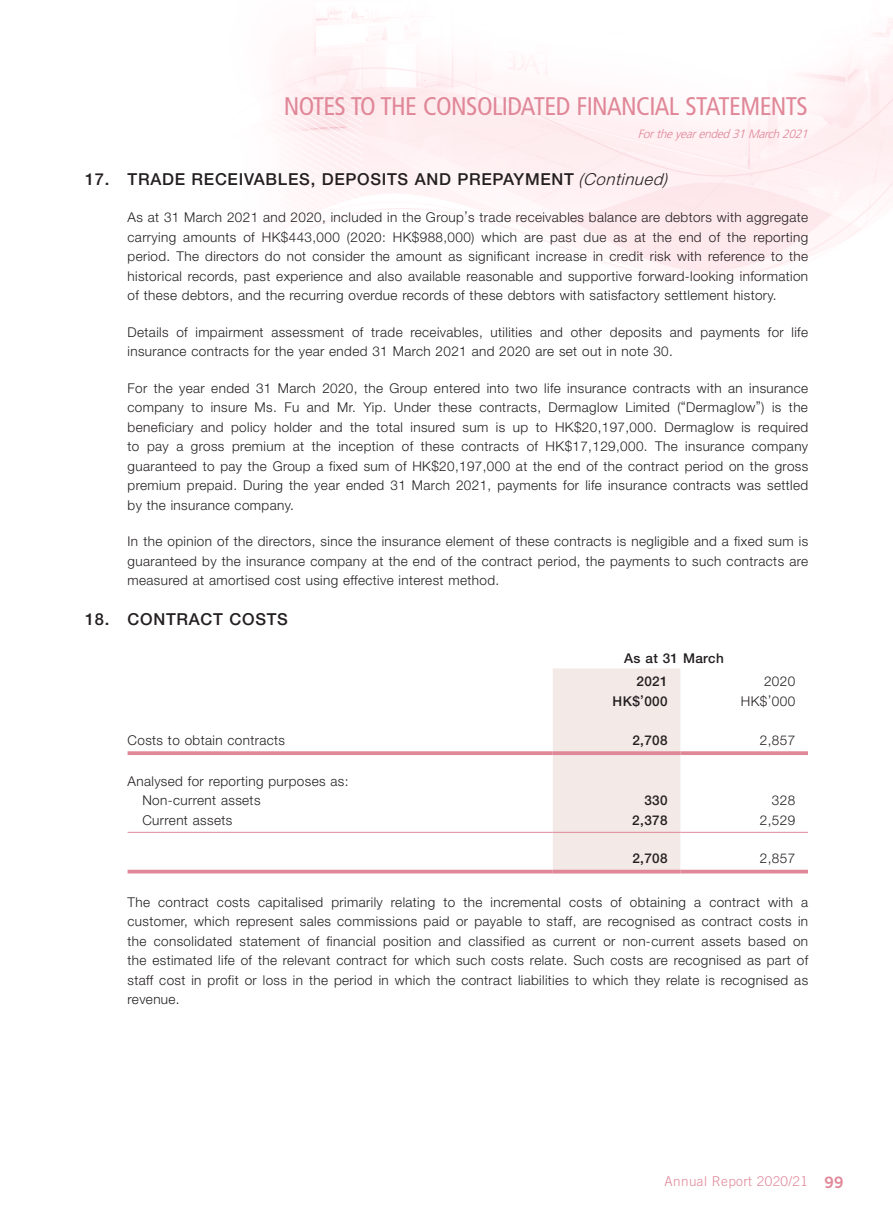
<style>
.page{position:relative;width:893px;height:1212px;background:#fff}
.page>*{position:absolute;margin:0;border:0;box-sizing:border-box;transform-origin:0 0}
.t1{font:condensed 25.5px "Frutiger LT Std";letter-spacing:-.025em;color:#e08798}
.t2{font:500 16.5px "Helvetica Neue LT Std";letter-spacing:.045em;color:#231f20}
.t3{font:15.75px "Trade Gothic LT Std Bd 2";color:#e08798}
.t4{font:300 13.5px/19.5px "Helvetica Neue LT Std";letter-spacing:.03em;color:#231f20;text-align:justify}
.t5{font:500 13.5px/23.7px "Helvetica Neue LT Std";letter-spacing:.03em;color:#231f20}
.t6{font:300 13.5px "Trade Gothic LT Std";letter-spacing:.03em;color:#e08798}
.t7{font:italic 300 12px "Frutiger LT Std";color:#e08798}
.s1{font-weight:300;font-style:italic}
</style>
<div class="page">
<img style="left:127px;top:8px;width:766px;height:866px">
<div style="left:553px;top:668px;width:127px;height:202px;background:#f3e9e6"></div>
<svg style="left:128px;top:751px;width:425px;height:4px;background:#e28f9f"></svg>
<svg style="left:553px;top:751px;width:127px;height:4px"></svg>
<svg style="left:680px;top:751px;width:128px;height:4px"></svg>
<hr style="left:128px;top:832px;width:425px;height:1px;background:#e08798">
<hr style="left:553px;top:832px;width:127px;height:1px;background:#e08798">
<hr style="left:680px;top:832px;width:128px;height:1px;background:#e08798">
<hr style="left:128px;top:870px;width:425px;height:3px;background:#e08798">
<hr style="left:553px;top:870px;width:127px;height:3px;background:#e08798">
<hr style="left:680px;top:870px;width:128px;height:3px;background:#e08798">
<h1 class="t1" style="left:284px;top:91px;width:526px">NOTES TO THE CONSOLIDATED FINANCIAL STATEMENTS</h1>
<p class="t7" style="left:638px;top:127px;width:175px">Fortheyearended31March2021</p>
<p class="t2" style="left:85px;top:169px;width:584px">17. TRADE RECEIVABLES, DEPOSITS AND PREPAYMENT <span class="s1">(Continued)</span></p>
<p class="t4" style="left:128px;top:207px;width:682px">As at 31 March 2021 and 2020, included in the Group’s trade receivables balance are debtors with aggregate carrying amounts of HK$443,000 (2020: HK$988,000) which are past due as at the end of the reporting period. The directors do not consider the amount as significant increase in credit risk with reference to the historical records, past experience and also available reasonable and supportive forward-looking information of these debtors, and the recurring overdue records of these debtors with satisfactory settlement history.</p>
<p class="t4" style="left:128px;top:322px;width:682px">Details of impairment assessment of trade receivables, utilities and other deposits and payments for life insurance contracts for the year ended 31 March 2021 and 2020 are set out in note 30.</p>
<p class="t4" style="left:128px;top:378px;width:682px">For the year ended 31 March 2020, the Group entered into two life insurance contracts with an insurance company to insure Ms. Fu and Mr. Yip. Under these contracts, Dermaglow Limited (“Dermaglow”) is the beneficiary and policy holder and the total insured sum is up to HK$20,197,000. Dermaglow is required to pay a gross premium at the inception of these contracts of HK$17,129,000. The insurance company guaranteed to pay the Group a fixed sum of HK$20,197,000 at the end of the contract period on the gross premium prepaid. During the year ended 31 March 2021, payments for life insurance contracts was settled by the insurance company.</p>
<p class="t4" style="left:128px;top:531px;width:682px">In the opinion of the directors, since the insurance element of these contracts is negligible and a fixed sum is guaranteed by the insurance company at the end of the contract period, the payments to such contracts are measured at amortised cost using effective interest method.</p>
<p class="t2" style="left:85px;top:609px;width:204px">18. CONTRACT COSTS</p>
<p class="t5" style="left:636px;top:646px;width:89px;text-indent:-12px">As at 31 March<br>2021</p>
<p class="t4" style="left:764px;top:671px;width:33px">2020</p>
<p class="t5" style="left:613px;top:689px;width:57px">HK$’000</p>
<p class="t4" style="left:741px;top:691px;width:56px">HK$’000</p>
<p class="t4" style="left:128px;top:730px;width:159px">Costs to obtain contracts</p>
<p class="t5" style="left:632px;top:728px;width:37px">2,708</p>
<p class="t4" style="left:760px;top:730px;width:37px">2,857</p>
<p class="t4" style="left:142px;top:771px;width:208px;text-indent:-15px">Analysed for reporting purposes as:<br>Non-current assets</p>
<p class="t5" style="left:644px;top:788px;width:25px">330</p>
<p class="t4" style="left:772px;top:790px;width:25px">328</p>
<p class="t4" style="left:142px;top:810px;width:91px">Current assets</p>
<p class="t5" style="left:632px;top:808px;width:37px">2,378</p>
<p class="t4" style="left:760px;top:810px;width:37px">2,529</p>
<p class="t5" style="left:632px;top:846px;width:37px">2,708</p>
<p class="t4" style="left:760px;top:848px;width:37px">2,857</p>
<p class="t4" style="left:128px;top:892px;width:682px">The contract costs capitalised primarily relating to the incremental costs of obtaining a contract with a customer, which represent sales commissions paid or payable to staff, are recognised as contract costs in the consolidated statement of financial position and classified as current or non-current assets based on the estimated life of the relevant contract for which such costs relate. Such costs are recognised as part of staff cost in profit or loss in the period in which the contract liabilities to which they relate is recognised as revenue.</p>
<p class="t6" style="left:665px;top:1173px;width:145px">Annual Report 2020/21</p>
<p class="t3" style="left:825px;top:1172px;width:21px">99</p>
</div>
